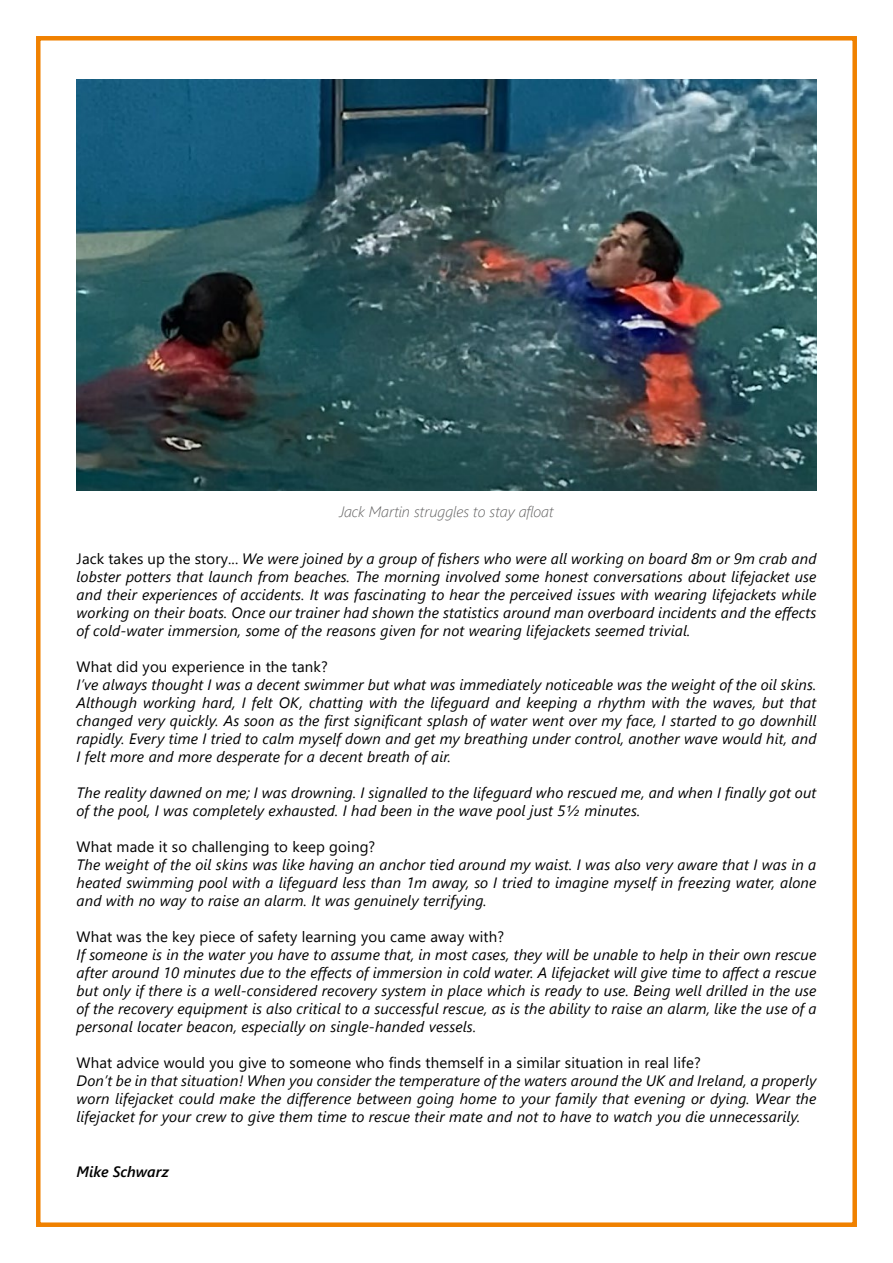
<style>
.page{position:relative;width:893px;height:1263px;background:#fff}
.page>*{position:absolute;margin:0;border:0;box-sizing:border-box;transform-origin:0 0}
.t1{font:italic 15px/18px "Segoe UI";letter-spacing:.01em;color:#000;text-align:justify}
.t2{font:15px "Segoe UI";letter-spacing:.01em;color:#000}
.t3{font:italic 300 15px "Segoe UI";color:#5f5e5e}
.t4{font:italic 600 15px "Segoe UI";color:#000}
.s1{font-style:normal}
</style>
<div class="page">
<div style="left:36px;top:36px;width:821px;height:1191px;border:4px solid #f08100"></div>
<img style="left:77px;top:79px;width:739px;height:411px">
<p class="t3" style="left:339px;top:498px;width:216px">Jack Martin struggles to stay afloat</p>
<p class="t1" style="left:77px;top:547px;width:741px"><span class="s1">Jack takes up the story...</span> We were joined by a group of fishers who were all working on board 8m or 9m crab and lobster potters that launch from beaches. The morning involved some honest conversations about lifejacket use and their experiences of accidents. It was fascinating to hear the perceived issues with wearing lifejackets while working on their boats. Once our trainer had shown the statistics around man overboard incidents and the effects of cold-water immersion, some of the reasons given for not wearing lifejackets seemed trivial.</p>
<p class="t2" style="left:77px;top:652px;width:253px">What did you experience in the tank?</p>
<p class="t1" style="left:77px;top:673px;width:741px">I’ve always thought I was a decent swimmer but what was immediately noticeable was the weight of the oil skins.<br>Although working hard, I felt OK, chatting with the lifeguard and keeping a rhythm with the waves, but that changed very quickly. As soon as the first significant splash of water went over my face, I started to go downhill rapidly. Every time I tried to calm myself down and get my breathing under control, another wave would hit, and I felt more and more desperate for a decent breath of air.</p>
<p class="t1" style="left:77px;top:781px;width:741px">The reality dawned on me; I was drowning. I signalled to the lifeguard who rescued me, and when I finally got out of the pool, I was completely exhausted. I had been in the wave pool just 5½ minutes.</p>
<p class="t2" style="left:77px;top:832px;width:300px">What made it so challenging to keep going?</p>
<p class="t1" style="left:77px;top:853px;width:741px">The weight of the oil skins was like having an anchor tied around my waist. I was also very aware that I was in a heated swimming pool with a lifeguard less than 1m away, so I tried to imagine myself in freezing water, alone and with no way to raise an alarm. It was genuinely terrifying.</p>
<p class="t2" style="left:77px;top:922px;width:429px">What was the key piece of safety learning you came away with?</p>
<p class="t1" style="left:77px;top:943px;width:741px">If someone is in the water you have to assume that, in most cases, they will be unable to help in their own rescue after around 10 minutes due to the effects of immersion in cold water. A lifejacket will give time to affect a rescue but only if there is a well-considered recovery system in place which is ready to use. Being well drilled in the use of the recovery equipment is also critical to a successful rescue, as is the ability to raise an alarm, like the use of a personal locater beacon, especially on single-handed vessels.</p>
<p class="t2" style="left:77px;top:1048px;width:626px">What advice would you give to someone who finds themself in a similar situation in real life?</p>
<p class="t1" style="left:77px;top:1069px;width:741px">Don’t be in that situation! When you consider the temperature of the waters around the UK and Ireland, a properly worn lifejacket could make the difference between going home to your family that evening or dying. Wear the lifejacket for your crew to give them time to rescue their mate and not to have to watch you die unnecessarily.</p>
<p class="t4" style="left:77px;top:1157px;width:94px">Mike Schwarz</p>
</div>
